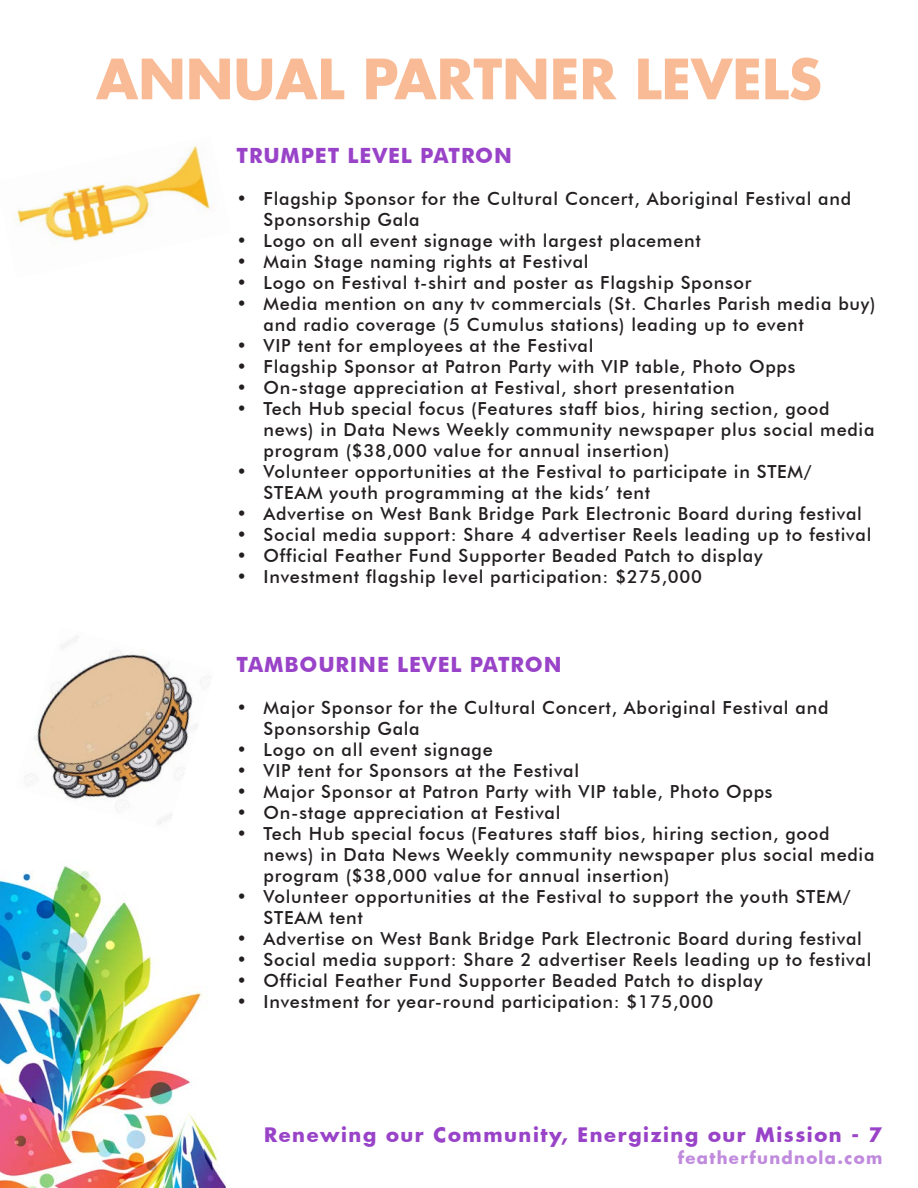
<style>
.page{position:relative;width:918px;height:1188px;background:#fff}
.page>*{position:absolute;margin:0;border:0;box-sizing:border-box;transform-origin:0 0}
.t1{font:700 54px "Futura";color:#f9bb95}
.t2{font:700 21px "Futura BT";letter-spacing:.04em;color:#9943c8}
.t3{font:700 19.5px "Futura";letter-spacing:.08em;color:#9943c8}
.t4{font:500 18px/21px "Futura BT";letter-spacing:.04em;color:#231f20}
.t5{font:700 16.5px "Futura";letter-spacing:.08em;color:#c08add}
</style>
<div class="page">
<img style="left:0;top:865px;width:226px;height:323px">
<img style="left:15px;top:146px;width:199px;height:95px">
<img style="left:25px;top:636px;width:185px;height:189px">
<p class="t1" style="left:96px;top:42px;width:727px">ANNUAL PARTNER LEVELS</p>
<p class="t2" style="left:237px;top:143px;width:277px">TRUMPET LEVEL PATRON</p>
<p class="t4" style="left:264px;top:188px;width:589px;text-indent:-27px">• Flagship Sponsor for the Cultural Concert, Aboriginal Festival and<br>Sponsorship Gala</p>
<p class="t4" style="left:237px;top:230px;width:466px">• Logo on all event signage with largest placement</p>
<p class="t4" style="left:237px;top:251px;width:354px">• Main Stage naming rights at Festival</p>
<p class="t4" style="left:237px;top:272px;width:516px">• Logo on Festival t-shirt and poster as Flagship Sponsor</p>
<p class="t4" style="left:264px;top:293px;width:613px;text-indent:-27px">• Media mention on any tv commercials (St. Charles Parish media buy) and radio coverage (5 Cumulus stations) leading up to event</p>
<p class="t4" style="left:237px;top:335px;width:358px">• VIP tent for employees at the Festival</p>
<p class="t4" style="left:237px;top:356px;width:560px">• Flagship Sponsor at Patron Party with VIP table, Photo Opps</p>
<p class="t4" style="left:237px;top:377px;width:500px">• On-stage appreciation at Festival, short presentation</p>
<p class="t4" style="left:264px;top:398px;width:612px;text-indent:-27px">• Tech Hub special focus (Features staff bios, hiring section, good news) in Data News Weekly community newspaper plus social media program ($38,000 value for annual insertion)</p>
<p class="t4" style="left:264px;top:461px;width:550px;text-indent:-27px">• Volunteer opportunities at the Festival to participate in STEM/<br>STEAM youth programming at the kids’ tent</p>
<p class="t4" style="left:237px;top:503px;width:627px">• Advertise on West Bank Bridge Park Electronic Board during festival</p>
<p class="t4" style="left:237px;top:524px;width:636px">• Social media support: Share 4 advertiser Reels leading up to festival</p>
<p class="t4" style="left:237px;top:545px;width:527px">• Official Feather Fund Supporter Beaded Patch to display</p>
<p class="t4" style="left:237px;top:566px;width:467px">• Investment flagship level participation: $275,000</p>
<p class="t2" style="left:237px;top:652px;width:326px">TAMBOURINE LEVEL PATRON</p>
<p class="t4" style="left:264px;top:697px;width:566px;text-indent:-27px">• Major Sponsor for the Cultural Concert, Aboriginal Festival and<br>Sponsorship Gala</p>
<p class="t4" style="left:237px;top:739px;width:258px">• Logo on all event signage</p>
<p class="t4" style="left:237px;top:760px;width:344px">• VIP tent for Sponsors at the Festival</p>
<p class="t4" style="left:237px;top:781px;width:538px">• Major Sponsor at Patron Party with VIP table, Photo Opps</p>
<p class="t4" style="left:237px;top:802px;width:325px">• On-stage appreciation at Festival</p>
<p class="t4" style="left:264px;top:823px;width:612px;text-indent:-27px">• Tech Hub special focus (Features staff bios, hiring section, good news) in Data News Weekly community newspaper plus social media program ($38,000 value for annual insertion)</p>
<p class="t4" style="left:264px;top:886px;width:588px;text-indent:-27px">• Volunteer opportunities at the Festival to support the youth STEM/<br>STEAM tent</p>
<p class="t4" style="left:237px;top:928px;width:627px">• Advertise on West Bank Bridge Park Electronic Board during festival</p>
<p class="t4" style="left:237px;top:949px;width:636px">• Social media support: Share 2 advertiser Reels leading up to festival</p>
<p class="t4" style="left:237px;top:970px;width:527px">• Official Feather Fund Supporter Beaded Patch to display</p>
<p class="t4" style="left:237px;top:991px;width:478px">• Investment for year-round participation: $175,000</p>
<p class="t3" style="left:264px;top:1121px;width:620px">Renewing our Community, Energizing our Mission - 7</p>
<p class="t5" style="left:678px;top:1147px;width:206px">featherfundnola.com</p>
</div>
